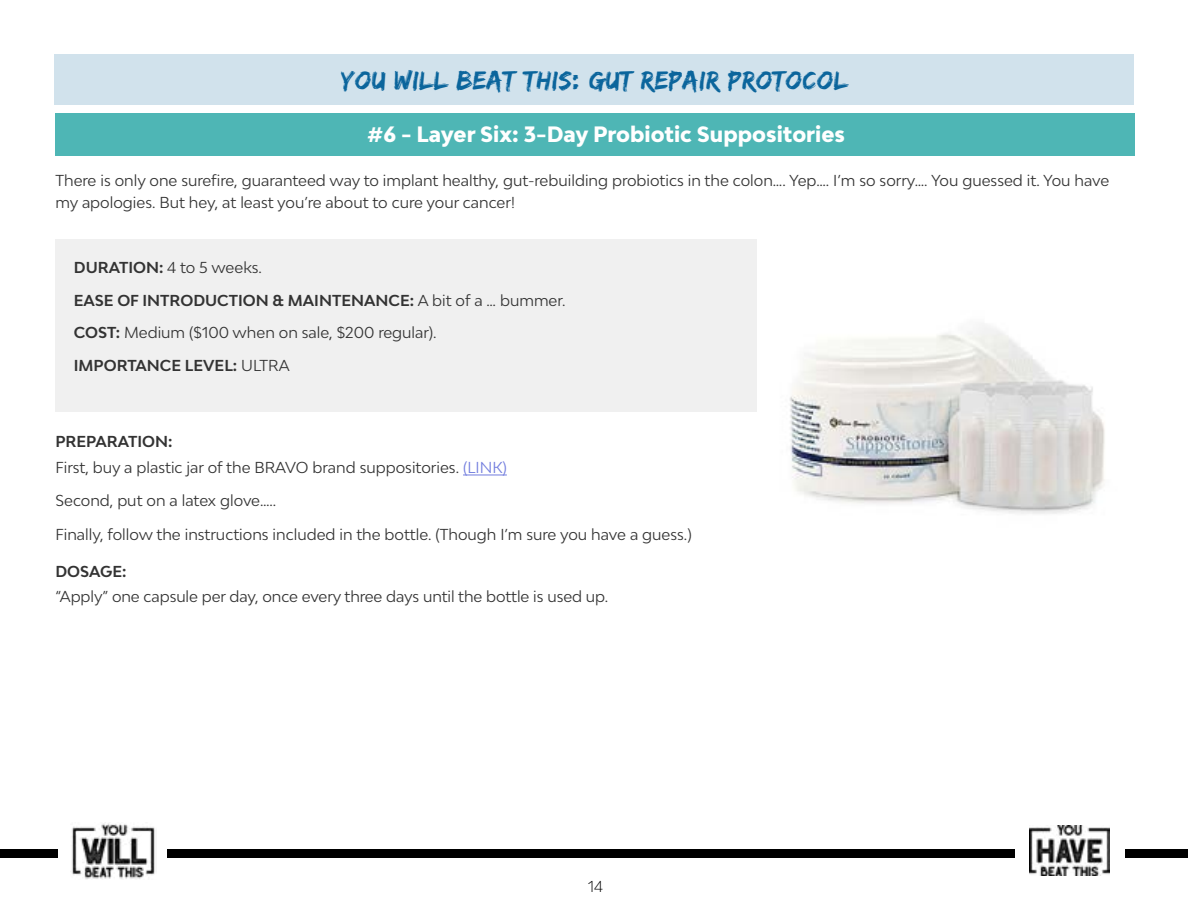
<style>
.page{position:relative;width:1188px;height:918px;background:#fff}
.page>*{position:absolute;margin:0;border:0;box-sizing:border-box;transform-origin:0 0}
.t1{font:27px "Edo SZ";letter-spacing:.02em;color:#0b659c}
.t2{font:800 21px "Bw Modelica";color:#fff}
.t3{font:15px/32.5px "Bw Modelica";color:#333}
.t4{font:700 15px "Bw Modelica";color:#333}
.t5{font:300 15px "Bw Modelica LGC";color:#000}
.s1{font-weight:700}
.s2{color:#727dde}
</style>
<div class="page">
<div style="left:167px;top:849px;width:847px;height:8px;background:#000"></div>
<div style="left:0;top:849px;width:57px;height:8px;background:#000"></div>
<div style="left:1125px;top:849px;width:63px;height:8px;background:#000"></div>
<img style="left:70px;top:823px;width:85px;height:56px">
<img style="left:1030px;top:825px;width:80px;height:51px">
<div style="left:55px;top:113px;width:1080px;height:42px;background:#4eb6b5"></div>
<div style="left:54px;top:54px;width:1080px;height:51px;background:#d1e2ec"></div>
<img style="left:790px;top:325px;width:315px;height:189px">
<div style="left:55px;top:239px;width:702px;height:173px;background:#f0f0f0"></div>
<hr style="left:463px;top:475px;width:44px;height:1px;background:#727dde">
<h1 class="t1" style="left:341px;top:64px;width:508px">YOU WILL BEAT THIS: GUT REPAIR PROTOCOL</h1>
<h2 class="t2" style="left:367px;top:121px;width:479px">#6 - Layer Six: 3-Day Probiotic Suppositories</h2>
<p class="t3" style="left:55px;top:169px;width:1055px;line-height:22.5px">There is only one surefire, guaranteed way to implant healthy, gut-rebuilding probiotics in the colon…. Yep… m’ I. so sorry…. You guessed it. You have my apologies. But hey, at least you r e’ about to cure your cancer!</p>
<p class="t3" style="left:74px;top:251px;width:493px"><span class="s1">DURATION</span> 4<span class="s1">:</span> to 5 weeks.<br><span class="s1">EASE OF INTRODUCTION &amp; MAINTENANCE</span> A<span class="s1">:</span> bit of a … bummer.<br><span class="s1">COST:</span> Medium ($100 when on sale, $200 regular .(<br><span class="s1">IMPORTANCE LEVEL:</span> ULTRA</p>
<p class="t3" style="left:55px;top:429px;width:453px;line-height:25.2px"><span class="s1">PREPARATION:<br></span>First, buy a plastic jar of the BRAVO brand suppositories <span class="s2">(</span>. <span class="s2">LINK(</span></p>
<p class="t3" style="left:55px;top:484px;width:222px">Second, put on a latex glove.....</p>
<p class="t3" style="left:55px;top:518px;width:638px">Finally, follow the instructions included in the bottle (. Though m’ I sure you have a guess (.</p>
<p class="t4" style="left:55px;top:562px;width:73px">DOSAGE:</p>
<p class="t3" style="left:55px;top:580px;width:554px">“Apply” one capsule per day, once every three days until the bottle is used up.</p>
<p class="t5" style="left:588px;top:876px;width:16px">14</p>
</div>
